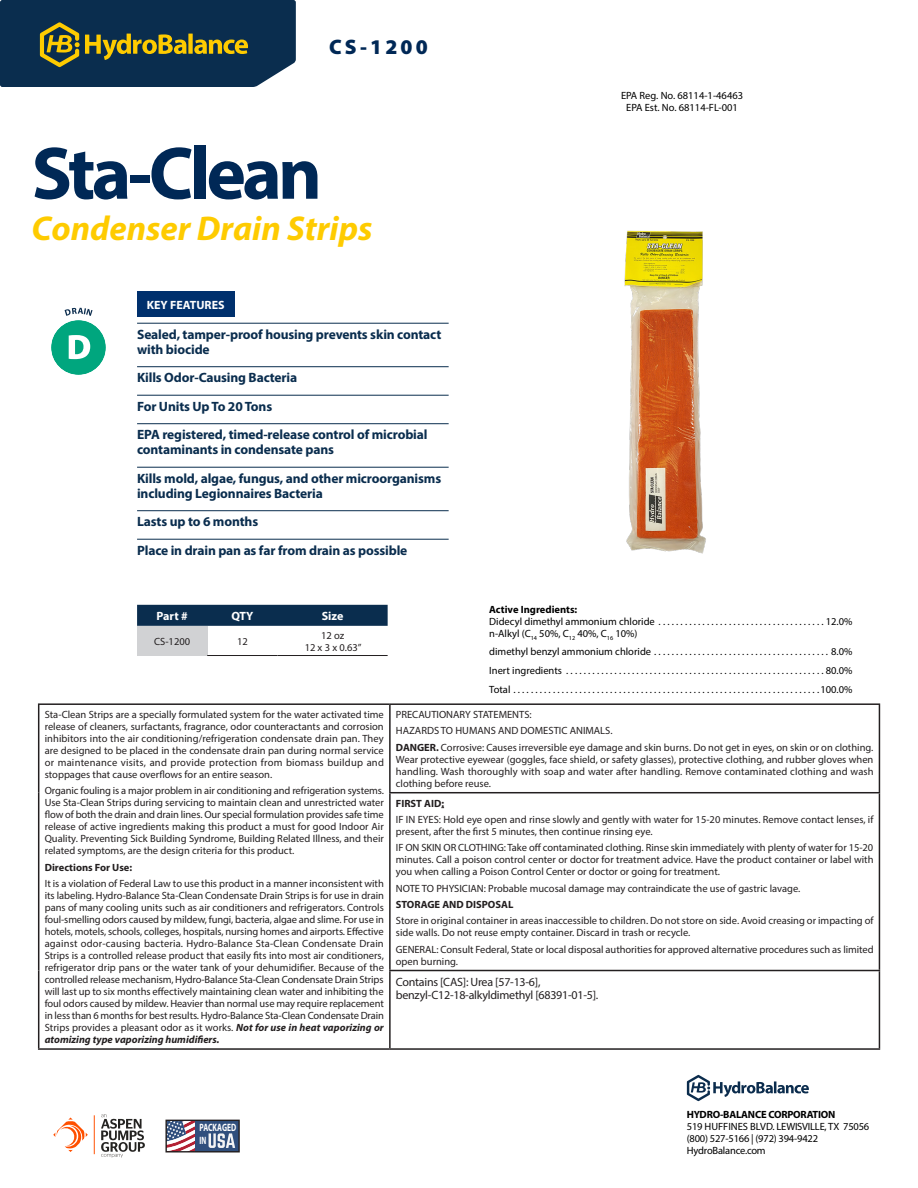
<style>
.page{position:relative;width:918px;height:1188px;background:#fff}
.page>*{position:absolute;margin:0;border:0;box-sizing:border-box;transform-origin:0 0}
.Subhead{font:700 75px "Myriad Pro";letter-spacing:-.05em;color:#002856}
.Subhead-2{font:italic 700 34.5px "Myriad Pro";color:#fecb00}
.t1{font:900 21px "Myriad Pro";letter-spacing:.15em;color:#002856}
.t2{font:700 13.5px/15px "Myriad Pro";letter-spacing:-.01em;color:#0a2d4e}
.t3{font:12px/13.5px "Myriad Pro";letter-spacing:-.02em;color:#231f20}
.t4{font:700 12px "Myriad Pro";color:#fff}
.t5{font:700 10.65px/12.8px "Myriad Pro";color:#fff;scale:.7 1}
.t6{font:10.5px/12px "Myriad Pro";color:#231f20;text-align:justify}
.t7{font:10.5px "Myriad Pro";color:#000}
.t8{font:10.5px/12px "Myriad Pro";letter-spacing:-.02em;color:#000}
.t9{font:700 10.5px "Myriad Pro";color:#231f20}
.t10{font:700 10.5px "Myriad Pro";letter-spacing:-.02em;color:#000}
.t11{font:700 10.5px "Myriad Pro";color:#000}
.s1{font-weight:700;font-style:italic}
.s2{font-weight:700}
</style>
<div class="page">
<svg style="left:687px;top:1075px;width:122px;height:26px"></svg>
<svg style="left:53px;top:1115px;width:42px;height:39px"></svg>
<svg style="left:101px;top:1114px;width:44px;height:44px"></svg>
<svg style="left:167px;top:1122px;width:29px;height:28px"></svg>
<div style="left:196px;top:1120px;width:43px;height:32px;background:#304f7d"></div>
<svg style="left:209px;top:1133px;width:26px;height:15px"></svg>
<div style="left:165px;top:1120px;width:75px;height:32px;border:1px solid #231f20"></div>
<svg style="left:0;top:0;width:296px;height:87px;background:#243f4a"></svg>
<hr style="left:137px;top:323px;width:312px;height:1px;background:#0a2d4e">
<hr style="left:137px;top:366px;width:312px;height:1px;background:#0a2d4e">
<hr style="left:137px;top:395px;width:312px;height:1px;background:#0a2d4e">
<hr style="left:137px;top:423px;width:312px;height:1px;background:#0a2d4e">
<hr style="left:137px;top:467px;width:312px;height:1px;background:#0a2d4e">
<hr style="left:137px;top:510px;width:312px;height:1px;background:#0a2d4e">
<hr style="left:137px;top:539px;width:312px;height:1px;background:#0a2d4e">
<img style="left:624px;top:230px;width:82px;height:324px">
<hr style="left:38px;top:703px;width:352px;height:2px;background:#231f20">
<hr style="left:38px;top:705px;width:1px;height:88px;background:#231f20">
<hr style="left:390px;top:703px;width:490px;height:2px;background:#231f20">
<hr style="left:389px;top:705px;width:2px;height:87px;background:#231f20">
<hr style="left:879px;top:705px;width:1px;height:87px;background:#231f20">
<hr style="left:38px;top:793px;width:1px;height:178px;background:#231f20">
<hr style="left:389px;top:792px;width:491px;height:1px;background:#231f20">
<hr style="left:389px;top:793px;width:2px;height:177px;background:#231f20">
<hr style="left:879px;top:793px;width:1px;height:177px;background:#231f20">
<hr style="left:38px;top:971px;width:1px;height:77px;background:#231f20">
<hr style="left:389px;top:970px;width:491px;height:1px;background:#231f20">
<hr style="left:389px;top:971px;width:2px;height:77px;background:#231f20">
<hr style="left:879px;top:971px;width:1px;height:77px;background:#231f20">
<hr style="left:38px;top:1048px;width:352px;height:2px;background:#231f20">
<hr style="left:390px;top:1048px;width:490px;height:2px;background:#231f20">
<div style="left:137px;top:291px;width:98px;height:26px;background:#00306d"></div>
<div style="left:137px;top:605px;width:251px;height:21px;background:#0a2d4e"></div>
<div style="left:137px;top:626px;width:70px;height:30px;background:#d1d2d4"></div>
<hr style="left:207px;top:655px;width:71px;height:1px;background:#231f20">
<hr style="left:278px;top:655px;width:110px;height:1px;background:#231f20">
<svg style="left:45px;top:314px;width:67px;height:67px;fill:#00a67e"></svg>
<div style="left:45px;top:314px;width:67px;height:67px;border:6px solid #fff;border-radius:50%"></div>
<svg style="left:69px;top:335px;width:21px;height:24px"></svg>
<svg style="left:65px;top:308px;width:28px;height:8px"></svg>
<p class="t1" style="left:329px;top:33px;width:100px">CS-1200</p>
<p class="Subhead" style="left:32px;top:125px;width:292px">Sta-Clean</p>
<p class="Subhead-2" style="left:32px;top:206px;width:342px">Condenser Drain Strips</p>
<p class="t4" style="left:147px;top:297px;width:79px">KEY FEATURES</p>
<p class="t2" style="left:137px;top:326px;width:306px">Sealed, tamper-proof housing prevents skin contact with biocide</p>
<p class="t2" style="left:137px;top:370px;width:162px">Kills Odor-Causing Bacteria</p>
<p class="t2" style="left:137px;top:398px;width:137px">For Units Up To 20 Tons</p>
<p class="t2" style="left:137px;top:427px;width:292px">EPA registered, timed-release control of microbial contaminants in condensate pans</p>
<p class="t2" style="left:137px;top:470px;width:306px">Kills mold, algae, fungus, and other microorganisms including Legionnaires Bacteria</p>
<p class="t2" style="left:137px;top:514px;width:123px">Lasts up to 6 months</p>
<p class="t2" style="left:137px;top:542px;width:272px">Place in drain pan as far from drain as possible</p>
<p class="t4" style="left:156px;top:608px;width:33px">Part #</p>
<p class="t4" style="left:231px;top:608px;width:24px">QTY</p>
<p class="t4" style="left:322px;top:608px;width:23px">Size</p>
<p class="t6" style="left:154px;top:635px;width:38px">CS-1200</p>
<p class="t6" style="left:237px;top:635px;width:12px">12</p>
<p class="t6" style="left:305px;top:629px;width:58px;text-align:center">12 oz<br>12 x 3 x 0.63”</p>
<p class="t7" style="left:621px;top:89px;width:124px">EPA Reg. No. 68114-1-46463</p>
<p class="t7" style="left:626px;top:101px;width:113px">EPA Est. No. 68114-FL-001</p>
<p class="t11" style="left:489px;top:602px;width:90px">Active Ingredients:</p>
<p class="t7" style="left:489px;top:615px;width:173px">Didecyl dimethyl ammonium chloride ......................................</p>
<p class="t7" style="left:826px;top:615px;width:28px">12.0%</p>
<p class="t7" style="left:489px;top:627px;width:150px">n-Alkyl (C<sub>14</sub> 50%, C<sub>12</sub> 40%, C<sub>16</sub> 10%)</p>
<p class="t7" style="left:489px;top:645px;width:166px">dimethyl benzyl ammonium chloride .........................................</p>
<p class="t7" style="left:831px;top:645px;width:23px">8.0%</p>
<p class="t7" style="left:489px;top:664px;width:77px">Inert ingredients ............................................................</p>
<p class="t7" style="left:826px;top:664px;width:28px">80.0%</p>
<p class="t7" style="left:489px;top:683px;width:25px">Total ......................................................................</p>
<p class="t7" style="left:821px;top:683px;width:34px">100.0%</p>
<p class="t6" style="left:45px;top:708px;width:341px">Sta-Clean Strips are a specially formulated system for the water activated time release of cleaners, surfactants, fragrance, odor counteractants and corrosion inhibitors into the air conditioning/refrigeration condensate drain pan. They are designed to be placed in the condensate drain pan during normal service or maintenance visits, and provide protection from biomass buildup and stoppages that cause overflows for an entire season.</p>
<p class="t6" style="left:45px;top:785px;width:341px">Organic fouling is a major problem in air conditioning and refrigeration systems.<br>Use Sta-Clean Strips during servicing to maintain clean and unrestricted water flow of both the drain and drain lines. Our special formulation provides safe time release of active ingredients making this product a must for good Indoor Air Quality. Preventing Sick Building Syndrome, Building Related Illness, and their related symptoms, are the design criteria for this product.</p>
<p class="t9" style="left:45px;top:860px;width:89px">Directions For Use:</p>
<p class="t6" style="left:45px;top:877px;width:341px">It is a violation of Federal Law to use this product in a manner inconsistent with its labeling. Hydro-Balance Sta-Clean Condensate Drain Strips is for use in drain pans of many cooling units such as air conditioners and refrigerators. Controls foul-smelling odors caused by mildew, fungi, bacteria, algae and slime. For use in hotels, motels, schools, colleges, hospitals, nursing homes and airports. Effective against odor-causing bacteria. Hydro-Balance Sta-Clean Condensate Drain Strips is a controlled release product that easily fits into most air conditioners, refrigerator drip pans or the water tank of your dehumidifier. Because of the controlled release mechanism, Hydro-Balance Sta-Clean Condensate Drain Strips will last up to six months effectively maintaining clean water and inhibiting the foul odors caused by mildew. Heavier than normal use may require replacement in less than 6 months for best results. Hydro-Balance Sta-Clean Condensate Drain Strips provides a pleasant odor as it works. <span class="s1">Not for use in heat vaporizing or atomizing type vaporizing humidifiers.</span></p>
<p class="t6" style="left:396px;top:708px;width:137px">PRECAUTIONARY STATEMENTS:</p>
<p class="t6" style="left:396px;top:725px;width:218px">HAZARDS TO HUMANS AND DOMESTIC ANIMALS.</p>
<p class="t6" style="left:396px;top:741px;width:479px"><span class="s2">DANGER.</span> Corrosive: Causes irreversible eye damage and skin burns. Do not get in eyes, on skin or on clothing.<br>Wear protective eyewear (goggles, face shield, or safety glasses), protective clothing, and rubber gloves when handling. Wash thoroughly with soap and water after handling. Remove contaminated clothing and wash clothing before reuse.</p>
<p class="t9" style="left:396px;top:796px;width:50px">FIRST AID:</p>
<p class="t6" style="left:396px;top:813px;width:479px">IF IN EYES: Hold eye open and rinse slowly and gently with water for 15-20 minutes. Remove contact lenses, if present, after the first 5 minutes, then continue rinsing eye.</p>
<p class="t6" style="left:396px;top:842px;width:479px">IF ON SKIN OR CLOTHING: Take off contaminated clothing. Rinse skin immediately with plenty of water for 15-20 minutes. Call a poison control center or doctor for treatment advice. Have the product container or label with you when calling a Poison Control Center or doctor or going for treatment.</p>
<p class="t6" style="left:396px;top:882px;width:406px">NOTE TO PHYSICIAN: Probable mucosal damage may contraindicate the use of gastric lavage.</p>
<p class="t9" style="left:396px;top:897px;width:119px">STORAGE AND DISPOSAL</p>
<p class="t6" style="left:396px;top:915px;width:479px">Store in original container in areas inaccessible to children. Do not store on side. Avoid creasing or impacting of side walls. Do not reuse empty container. Discard in trash or recycle.</p>
<p class="t6" style="left:396px;top:943px;width:479px">GENERAL: Consult Federal, State or local disposal authorities for approved alternative procedures such as limited open burning.</p>
<p class="t3" style="left:396px;top:975px;width:204px">Contains [CAS]: Urea [57-13-6], benzyl-C12-18-alkyldimethyl [68391-01-5].</p>
<p class="t5" style="left:200px;top:1121px;width:54px">PACKAGED<br>IN</p>
<p class="t10" style="left:687px;top:1108px;width:150px">HYDRO-BALANCE CORPORATION</p>
<p class="t8" style="left:687px;top:1120px;width:184px">519 HUFFINES BLVD. LEWISVILLE, TX 75056 (800) 527-5166 | (972) 394-9422<br>HydroBalance.com</p>
</div>
